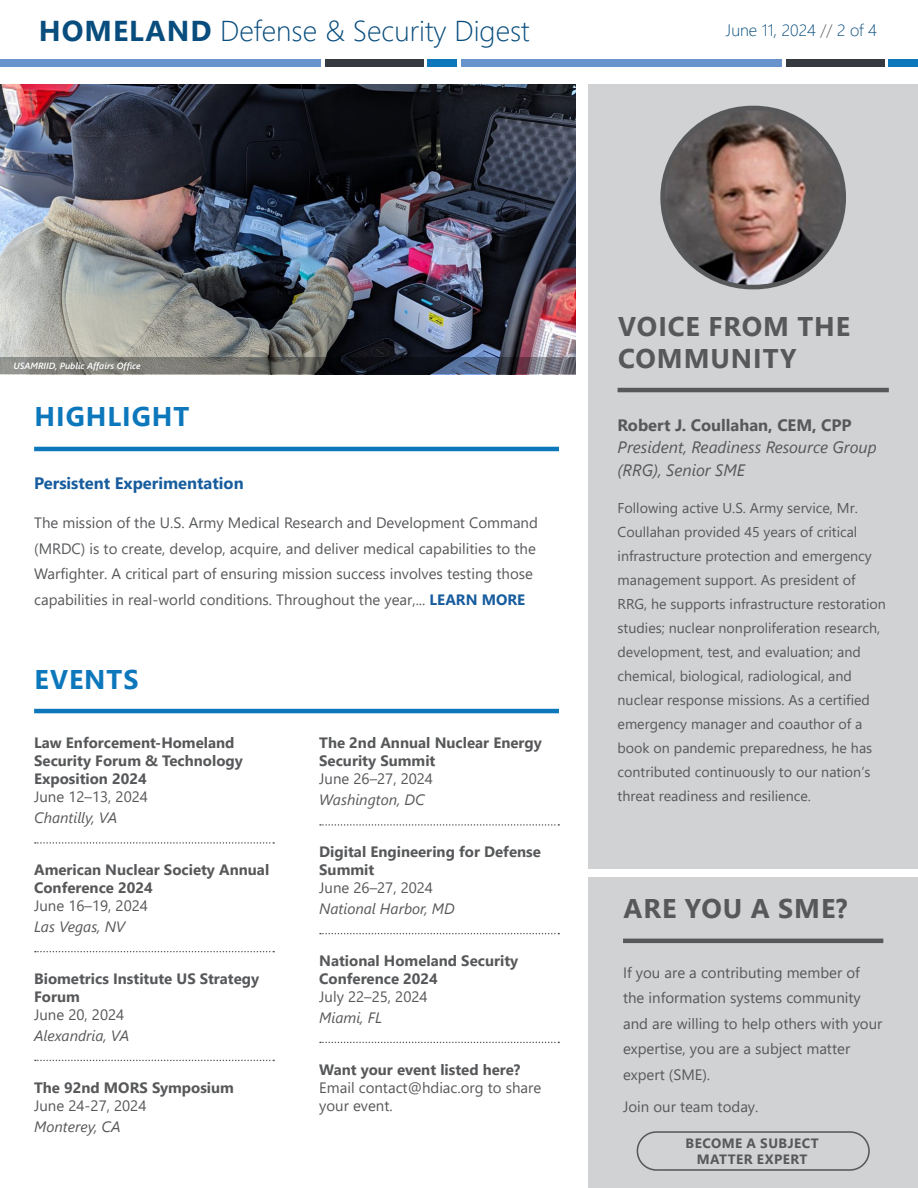
<style>
.page{position:relative;width:918px;height:1188px;background:#fff}
.page>*{position:absolute;margin:0;border:0;box-sizing:border-box;transform-origin:0 0}
.t1{font:300 28.65px "Segoe UI";color:#084d7d}
.Heading_1_-_Gray{font:700 27px/31.5px "Segoe UI";letter-spacing:.035em;color:#57585a}
.Heading_1_-_Blue{font:700 27px "Segoe UI";letter-spacing:.035em;color:#0d77bc}
.Heading_2_-_Grey{font:italic 16.5px/22.5px "Segoe UI";color:#57585a}
.Heading_2_-_Green{font:700 16.5px "Segoe UI";color:#175d9e}
.t2{font:300 16.5px "Segoe UI";color:#084d7d}
.Copy{font:15px/25.5px "Segoe UI";color:#57585a}
.Events_Header{font:700 15px/18px "Segoe UI";color:#57585a}
.event_details{font:15px/18px "Segoe UI";color:#57585a}
.event_details_underlined{font:italic 15px "Segoe UI";color:#57585a}
.event_details-2{font:italic 15px "Segoe UI";color:#57585a}
.Copy-2{font:14.25px/24px "Segoe UI";color:#57585a}
.Grey_Button_Text{font:700 13.5px/16.2px "Segoe UI";letter-spacing:.035em;color:#57585a;text-align:center}
.Image_Source{font:italic 600 9px "Segoe UI";color:#fff}
.s1{font-weight:700}
.s2{color:#57585a}
.s3{font-weight:700;color:#175d9e}
.s4{font-weight:700;font-style:normal}
</style>
<div class="page">
<div style="left:588px;top:878px;width:330px;height:310px;background:#d1d2d4"></div>
<div style="left:637px;top:1131px;width:233px;height:40px;border:2px solid #57585a;border-radius:19px"></div>
<div style="left:588px;top:85px;width:330px;height:784px;background:#d1d2d4"></div>
<img style="left:0;top:85px;width:576px;height:272px">
<svg style="left:0;top:357px;width:576px;height:17px;background:#595b5e"></svg>
<hr style="left:34px;top:447px;width:525px;height:4px;background:#0d77bc">
<svg style="left:320px;top:824px;width:239px;height:2px"></svg>
<svg style="left:320px;top:933px;width:239px;height:1px"></svg>
<svg style="left:320px;top:1042px;width:239px;height:1px"></svg>
<svg style="left:35px;top:842px;width:239px;height:2px"></svg>
<svg style="left:35px;top:951px;width:239px;height:1px"></svg>
<svg style="left:35px;top:1060px;width:239px;height:1px"></svg>
<hr style="left:34px;top:709px;width:525px;height:4px;background:#0d77bc">
<hr style="left:618px;top:388px;width:271px;height:4px;background:#57585a">
<img style="left:663px;top:108px;width:181px;height:179px;border-radius:90px">
<div style="left:660px;top:106px;width:186px;height:183px;border:5px solid #57585a;border-radius:90px"></div>
<hr style="left:623px;top:939px;width:260px;height:4px;background:#57585a">
<div style="left:0;top:59px;width:321px;height:7px;background:#6794cc"></div>
<div style="left:325px;top:59px;width:99px;height:7px;background:#343a40"></div>
<div style="left:428px;top:59px;width:29px;height:7px;background:#0d77bc"></div>
<div style="left:461px;top:59px;width:320px;height:7px;background:#6794cc"></div>
<div style="left:786px;top:59px;width:99px;height:7px;background:#343a40"></div>
<div style="left:888px;top:59px;width:30px;height:7px;background:#0d77bc"></div>
<h1 class="t1" style="left:39px;top:4px;width:492px"><span class="s1">HOMELAND</span> Defense &amp; Security Digest</h1>
<p class="t2" style="left:726px;top:15px;width:152px">June 11, 2024 <span class="s2">//</span> 2 of 4</p>
<p class="Image_Source" style="left:14px;top:357px;width:129px">USAMRIID, Public Affairs Office</p>
<p class="Heading_1_-_Blue" style="left:35px;top:391px;width:156px">HIGHLIGHT</p>
<p class="Heading_2_-_Green" style="left:34px;top:468px;width:211px">Persistent Experimentation</p>
<p class="Copy" style="left:34px;top:509px;width:505px">The mission of the U.S. Army Medical Research and Development Command (MRDC) is to create, develop, acquire, and deliver medical capabilities to the Warfighter. A critical part of ensuring mission success involves testing those capabilities in real-world conditions. Throughout the year,... <span class="s3">LEARN MORE</span></p>
<p class="Heading_1_-_Blue" style="left:35px;top:654px;width:105px">EVENTS</p>
<p class="Events_Header" style="left:34px;top:733px;width:210px">Law Enforcement-Homeland<br>Security Forum &amp; Technology<br>Exposition 2024</p>
<p class="event_details" style="left:34px;top:787px;width:115px">June 12–13, 2024</p>
<p class="event_details_underlined" style="left:34px;top:804px;width:85px">Chantilly, VA</p>
<p class="Events_Header" style="left:34px;top:860px;width:237px">American Nuclear Society Annual<br>Conference 2024</p>
<p class="event_details" style="left:34px;top:895px;width:115px">June 16–19, 2024</p>
<p class="event_details_underlined" style="left:34px;top:913px;width:93px">Las Vegas, NV</p>
<p class="Events_Header" style="left:34px;top:968px;width:226px">Biometrics Institute US Strategy<br>Forum</p>
<p class="event_details" style="left:34px;top:1004px;width:92px">June 20, 2024</p>
<p class="event_details_underlined" style="left:34px;top:1021px;width:97px">Alexandria, VA</p>
<p class="Events_Header" style="left:34px;top:1077px;width:201px">The 92nd MORS Symposium</p>
<p class="event_details" style="left:34px;top:1095px;width:114px">June 24-27, 2024</p>
<p class="event_details-2" style="left:34px;top:1113px;width:88px">Monterey, CA</p>
<p class="Events_Header" style="left:319px;top:733px;width:224px">The 2nd Annual Nuclear Energy<br>Security Summit</p>
<p class="event_details" style="left:319px;top:769px;width:115px">June 26–27, 2024</p>
<p class="event_details_underlined" style="left:319px;top:786px;width:107px">Washington, DC</p>
<p class="Events_Header" style="left:319px;top:842px;width:223px">Digital Engineering for Defense<br>Summit</p>
<p class="event_details" style="left:319px;top:877px;width:115px">June 26–27, 2024</p>
<p class="event_details_underlined" style="left:319px;top:895px;width:137px">National Harbor, MD</p>
<p class="Events_Header" style="left:319px;top:950px;width:201px">National Homeland Security<br>Conference 2024</p>
<p class="event_details" style="left:319px;top:986px;width:110px">July 22–25, 2024</p>
<p class="event_details_underlined" style="left:319px;top:1003px;width:64px">Miami, FL</p>
<p class="Events_Header" style="left:319px;top:1059px;width:203px">Want your event listed here?</p>
<p class="event_details" style="left:319px;top:1077px;width:224px">Email contact@hdiac.org to share your event.</p>
<p class="Heading_1_-_Gray" style="left:618px;top:309px;width:234px">VOICE FROM THE<br>COMMUNITY</p>
<p class="Heading_2_-_Grey" style="left:618px;top:411px;width:261px"><span class="s4">Robert J. Coullahan, CEM, CPP<br></span>President, Readiness Resource Group (RRG), Senior SME</p>
<p class="Copy-2" style="left:618px;top:495px;width:270px">Following active U.S. Army service, Mr.<br>Coullahan provided 45 years of critical infrastructure protection and emergency management support. As president of RRG, he supports infrastructure restoration studies; nuclear nonproliferation research, development, test, and evaluation; and chemical, biological, radiological, and nuclear response missions. As a certified emergency manager and coauthor of a book on pandemic preparedness, he has contributed continuously to our nation’s threat readiness and resilience.</p>
<p class="Heading_1_-_Gray" style="left:624px;top:891px;width:226px">ARE YOU A SME?</p>
<p class="Copy" style="left:623px;top:958px;width:261px">If you are a contributing member of the information systems community and are willing to help others with your expertise, you are a subject matter expert (SME).</p>
<p class="Copy" style="left:623px;top:1092px;width:137px">Join our team today.</p>
<p class="Grey_Button_Text" style="left:686px;top:1134px;width:135px">BECOME A SUBJECT<br>MATTER EXPERT</p>
</div>
